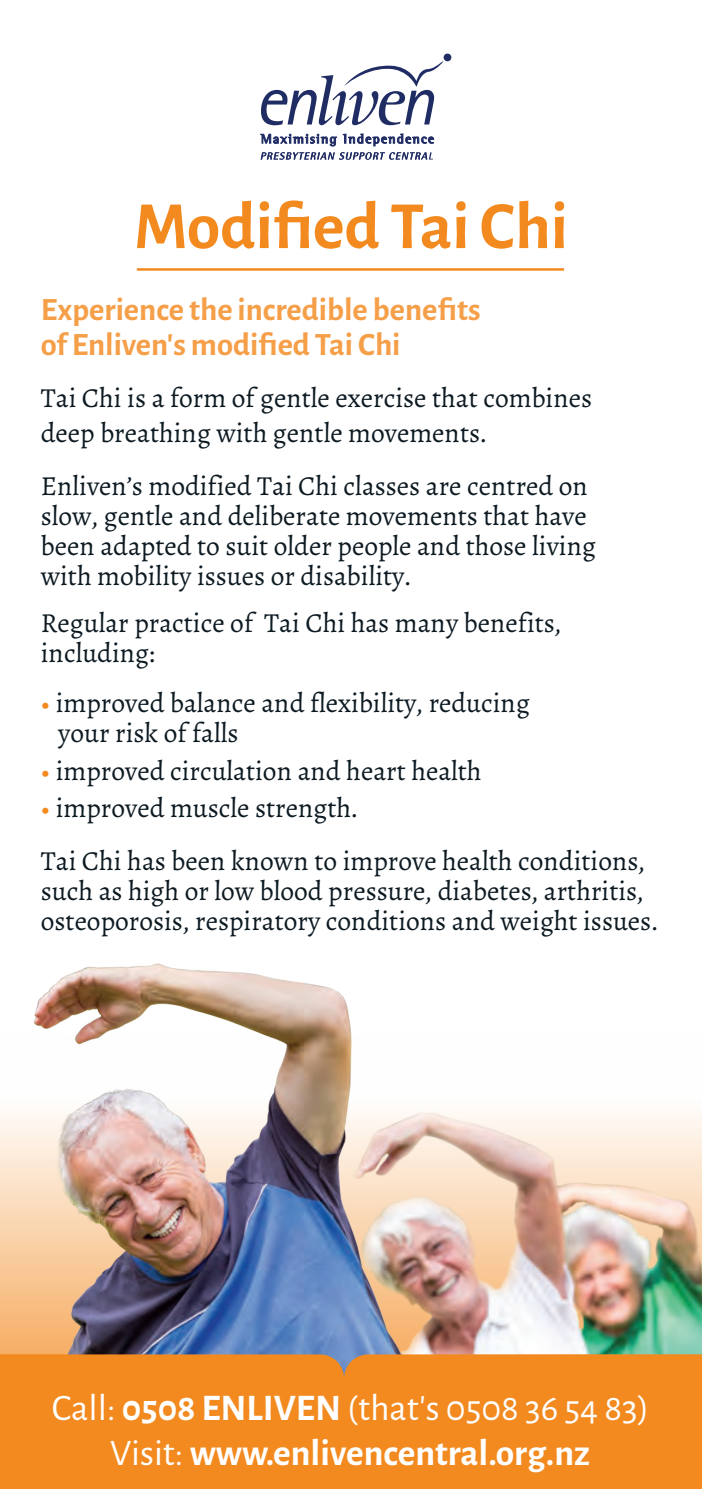
<style>
.page{position:relative;width:702px;height:1489px;background:#fff}
.page>*{position:absolute;margin:0;border:0;box-sizing:border-box;transform-origin:0 0}
.t1{font:700 67.5px "Alegreya Sans";color:#f38a20}
.t2{font:37.5px "Alegreya Sans";color:#fff}
.t3{font:700 37.5px "Alegreya Sans";color:#fff}
.t4{font:700 32.5px/35px "Alegreya Sans";color:#f69f49}
.t5{font:27.5px/30px "Alegreya";color:#0d1a22}
.s1{color:#f38a20}
.s2{font-weight:700}
.s3{font-weight:400}
</style>
<div class="page">
<div style="left:443px;top:54px;width:8px;height:7px;background:#202c64;border-radius:50%"></div>
<svg style="left:261px;top:58px;width:186px;height:67px"></svg>
<svg style="left:261px;top:152px;width:172px;height:8px"></svg>
<svg style="left:261px;top:134px;width:75px;height:12px"></svg>
<svg style="left:343px;top:134px;width:90px;height:12px"></svg>
<hr style="left:137px;top:268px;width:427px;height:3px;background:#f38a20">
<img style="left:0;top:963px;width:702px;height:391px">
<div style="left:0;top:1354px;width:702px;height:134px;background:#f38a20"></div>
<p class="t1" style="left:134px;top:177px;width:435px">Modified Tai Chi</p>
<p class="t4" style="left:41px;top:289px;width:441px">Experience the incredible benefits of Enliven’s modified Tai Chi</p>
<p class="t5" style="left:41px;top:380px;width:553px;line-height:35px">Tai Chi is a form of gentle exercise that combines deep breathing with gentle movements.</p>
<p class="t5" style="left:41px;top:470px;width:556px">Enliven’s modified Tai Chi classes are centred on slow, gentle and deliberate movements that have been adapted to suit older people and those living with mobility issues or disability.</p>
<p class="t5" style="left:41px;top:608px;width:522px">Regular practice of Tai Chi has many benefits, including:</p>
<p class="t5" style="left:58px;top:688px;width:473px;text-indent:-17px"><span class="s1">•</span> improved balance and flexibility, reducing your risk of falls</p>
<p class="t5" style="left:41px;top:755px;width:442px"><span class="s1">•</span> improved circulation and heart health</p>
<p class="t5" style="left:41px;top:793px;width:318px"><span class="s1">•</span> improved muscle strength.</p>
<p class="t5" style="left:41px;top:846px;width:618px">Tai Chi has been known to improve health conditions, such as high or low blood pressure, diabetes, arthritis, osteoporosis, respiratory conditions and weight issues.</p>
<p class="t2" style="left:52px;top:1382px;width:598px">Call: <span class="s2">0508 ENLIVEN</span> (that’s 0508 36 54 83)</p>
<p class="t3" style="left:110px;top:1425px;width:481px"><span class="s3">Visit:</span> www.enlivencentral.org.nz</p>
</div>
